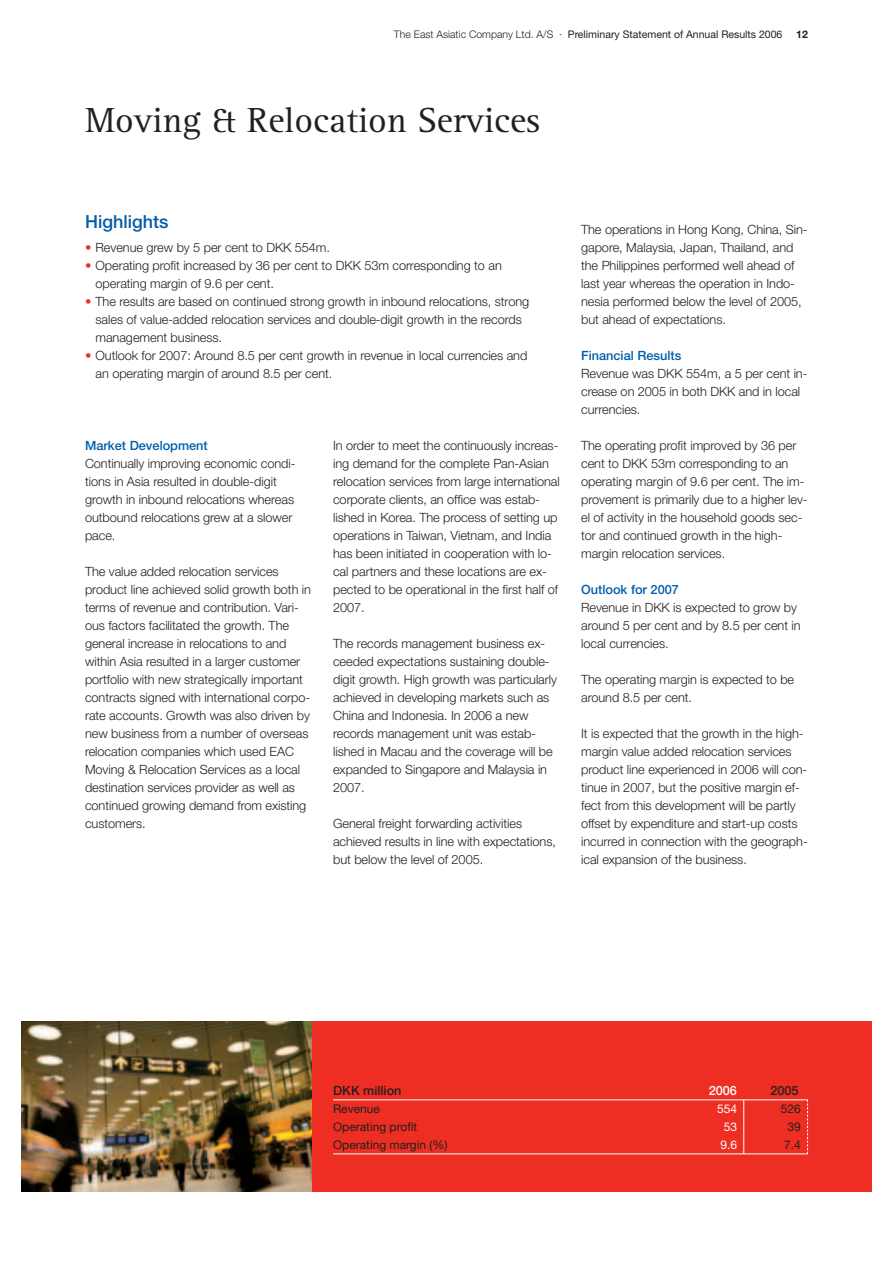
<style>
.page{position:relative;width:893px;height:1263px;background:#fff}
.page>*{position:absolute;margin:0;border:0;box-sizing:border-box;transform-origin:0 0}
.t1{font:36px "Rotis Serif";color:#231f20}
.t2{font:500 18px "Helvetica Neue";color:#015dab}
.t3{font:300 12.75px/18px "Helvetica Neue";letter-spacing:-.005em;color:#231f20}
.t4{font:500 12.75px "Helvetica Neue";color:#015dab}
.t5{font:500 12.75px "Helvetica Neue";color:#231f20}
.t6{font:500 12.75px "Helvetica Neue";color:#fff}
.t7{font:12px "Helvetica Neue";color:#231f20}
.t8{font:12px "Helvetica Neue";color:#fff}
.t9{font:10.5px "Helvetica Neue";color:#231f20}
.t10{font:700 10.5px "Helvetica Neue";color:#231f20}
.s1{font-weight:300}
.s2{color:#ee2e22}
</style>
<div class="page">
<img style="left:21px;top:1021px;width:291px;height:170px">
<div style="left:312px;top:1021px;width:560px;height:170px;background:#ee2e22"></div>
<svg style="left:807px;top:1100px;width:1px;height:53px"></svg>
<hr style="left:743px;top:1100px;width:1px;height:54px;background:#fff">
<hr style="left:333px;top:1099px;width:475px;height:1px;background:#fff">
<hr style="left:333px;top:1153px;width:475px;height:1px;background:#fff">
<p class="t9" style="left:394px;top:31px;width:390px"><span class="s1">The East Asiatic Company Ltd. A/S ·</span> Preliminary Statement of Annual Results 2006</p>
<p class="t10" style="left:796px;top:30px;width:13px">12</p>
<h1 class="t1" style="left:85px;top:107px;width:457px">Moving &amp; Relocation Services</h1>
<h2 class="t2" style="left:85px;top:215px;width:85px">Highlights</h2>
<p class="t3" style="left:85px;top:240px;width:247px"><span class="s2">•</span> Revenue grew by 5 per cent to DKK 554m.</p>
<p class="t3" style="left:96px;top:258px;width:408px;text-indent:-10px"><span class="s2">•</span> Operating profit increased by 36 per cent to DKK 53m corresponding to an operating margin of 9.6 per cent.</p>
<p class="t3" style="left:96px;top:294px;width:435px;text-indent:-10px"><span class="s2">•</span> The results are based on continued strong growth in inbound relocations, strong sales of value-added relocation services and double-digit growth in the records management business.</p>
<p class="t3" style="left:96px;top:348px;width:433px;text-indent:-10px"><span class="s2">•</span> Outlook for 2007: Around 8.5 per cent growth in revenue in local currencies and an operating margin of around 8.5 per cent.</p>
<p class="t4" style="left:85px;top:441px;width:124px">Market Development</p>
<p class="t3" style="left:85px;top:456px;width:212px">Continually improving economic condi&shy;tions in Asia resulted in double-digit growth in inbound relocations whereas outbound relocations grew at a slower pace.</p>
<p class="t3" style="left:85px;top:564px;width:228px">The value added relocation services product line achieved solid growth both in terms of revenue and contribution. Vari&shy;ous factors facilitated the growth. The general increase in relocations to and within Asia resulted in a larger customer portfolio with new strategically important contracts signed with international corpo&shy;rate accounts. Growth was also driven by new business from a number of overseas relocation companies which used EAC Moving &amp; Relocation Services as a local destination services provider as well as continued growing demand from existing customers.</p>
<p class="t3" style="left:333px;top:438px;width:228px">In order to meet the continuously increas&shy;ing demand for the complete Pan-Asian relocation services from large international corporate clients, an office was estab&shy;lished in Korea. The process of setting up operations in Taiwan, Vietnam, and India has been initiated in cooperation with lo&shy;cal partners and these locations are ex&shy;pected to be operational in the first half of 2007.</p>
<p class="t3" style="left:333px;top:636px;width:225px">The records management business ex&shy;ceeded expectations sustaining double&shy;digit growth. High growth was particularly achieved in developing markets such as China and Indonesia. In 2006 a new records management unit was estab&shy;lished in Macau and the coverage will be expanded to Singapore and Malaysia in 2007.</p>
<p class="t3" style="left:333px;top:816px;width:224px">General freight forwarding activities achieved results in line with expectations, but below the level of 2005.</p>
<p class="t3" style="left:581px;top:222px;width:228px">The operations in Hong Kong, China, Sin&shy;gapore, Malaysia, Japan, Thailand, and the Philippines performed well ahead of last year whereas the operation in Indo&shy;nesia performed below the level of 2005, but ahead of expectations.</p>
<p class="t4" style="left:581px;top:351px;width:102px">Financial Results</p>
<p class="t3" style="left:581px;top:366px;width:228px">Revenue was DKK 554m, a 5 per cent in&shy;crease on 2005 in both DKK and in local currencies.</p>
<p class="t3" style="left:581px;top:438px;width:228px">The operating profit improved by 36 per cent to DKK 53m corresponding to an operating margin of 9.6 per cent. The im&shy;provement is primarily due to a higher lev&shy;el of activity in the household goods sec&shy;tor and continued growth in the high&shy;margin relocation services.</p>
<p class="t4" style="left:581px;top:585px;width:99px">Outlook for 2007</p>
<p class="t3" style="left:581px;top:600px;width:221px">Revenue in DKK is expected to grow by around 5 per cent and by 8.5 per cent in local currencies.</p>
<p class="t3" style="left:581px;top:672px;width:215px">The operating margin is expected to be around 8.5 per cent.</p>
<p class="t3" style="left:581px;top:726px;width:228px">It is expected that the growth in the high&shy;margin value added relocation services product line experienced in 2006 will con&shy;tinue in 2007, but the positive margin ef&shy;fect from this development will be partly offset by expenditure and start-up costs incurred in connection with the geograph&shy;ical expansion of the business.</p>
<p class="t5" style="left:333px;top:1086px;width:70px">DKK million</p>
<p class="t6" style="left:709px;top:1086px;width:30px">2006</p>
<p class="t5" style="left:770px;top:1086px;width:30px">2005</p>
<p class="t7" style="left:333px;top:1105px;width:48px">Revenue</p>
<p class="t8" style="left:717px;top:1105px;width:22px">554</p>
<p class="t7" style="left:781px;top:1105px;width:22px">526</p>
<p class="t7" style="left:333px;top:1123px;width:86px">Operating profit</p>
<p class="t8" style="left:724px;top:1123px;width:15px">53</p>
<p class="t7" style="left:787px;top:1123px;width:15px">39</p>
<p class="t7" style="left:333px;top:1141px;width:116px">Operating margin (%)</p>
<p class="t8" style="left:720px;top:1141px;width:18px">9.6</p>
<p class="t7" style="left:784px;top:1141px;width:18px">7.4</p>
</div>
